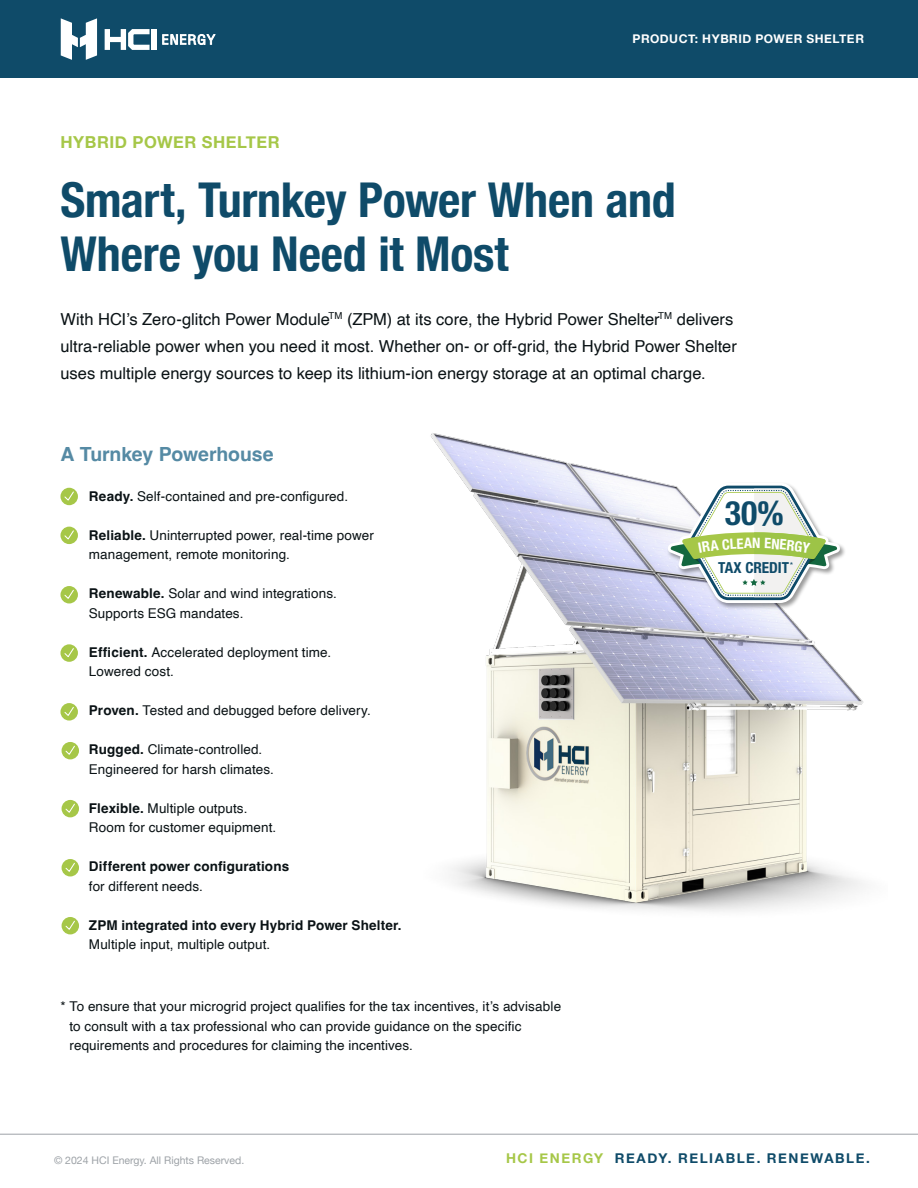
<style>
.page{position:relative;width:918px;height:1188px;background:#fff}
.page>*{position:absolute;margin:0;border:0;box-sizing:border-box;transform-origin:0 0}
.t1{font:700 condensed 48px/54px "Helvetica Neue";letter-spacing:-.005em;color:#0f4b69}
.t2{font:700 condensed 33.6px "Helvetica Neue";color:#0f4b69}
.t3{font:700 19.5px "Helvetica";letter-spacing:-.01em;color:#558aa4}
.t4{font:16.5px/27px "Helvetica";color:#0a1215}
.t5{font:700 16.5px "Helvetica Neue";letter-spacing:.03em;color:#a6c748}
.t6{font:700 condensed 15.3px "Helvetica Neue";letter-spacing:-.005em;color:#0f4b69}
.t7{font:700 condensed 14.4px "Helvetica Neue";color:#fff}
.t8{font:13.5px/19.5px "Helvetica";letter-spacing:.01em;color:#0a1215}
.t9{font:700 13.5px "Helvetica";letter-spacing:.01em;color:#0a1215}
.t10{font:700 13.5px "Helvetica Neue";letter-spacing:.115em;color:#0f4b69}
.t11{font:700 12px "Helvetica Neue";letter-spacing:.045em;color:#fff}
.t12{font:10.5px "Helvetica Neue";color:#9da2a7}
.s1{font-weight:700}
.s2{color:#a6c748}
</style>
<div class="page">
<img style="left:430px;top:433px;width:434px;height:479px">
<div style="left:60px;top:488px;width:18px;height:17px;background:#a6c748;border-radius:50%"></div>
<svg style="left:64px;top:491px;width:10px;height:10px"></svg>
<div style="left:62px;top:742px;width:17px;height:17px;background:#a6c748;border-radius:50%"></div>
<svg style="left:65px;top:745px;width:10px;height:10px"></svg>
<div style="left:60px;top:527px;width:18px;height:17px;background:#a6c748;border-radius:50%"></div>
<svg style="left:63px;top:529px;width:11px;height:11px"></svg>
<div style="left:62px;top:800px;width:17px;height:17px;background:#a6c748;border-radius:50%"></div>
<svg style="left:65px;top:803px;width:10px;height:10px"></svg>
<div style="left:60px;top:586px;width:18px;height:17px;background:#a6c748;border-radius:50%"></div>
<svg style="left:64px;top:589px;width:10px;height:10px"></svg>
<div style="left:62px;top:859px;width:17px;height:17px;background:#a6c748;border-radius:50%"></div>
<svg style="left:65px;top:862px;width:10px;height:10px"></svg>
<div style="left:62px;top:917px;width:17px;height:17px;background:#a6c748;border-radius:50%"></div>
<svg style="left:65px;top:920px;width:10px;height:10px"></svg>
<svg style="left:60px;top:644px;width:18px;height:18px"></svg>
<svg style="left:63px;top:647px;width:12px;height:11px"></svg>
<svg style="left:60px;top:703px;width:18px;height:18px"></svg>
<svg style="left:63px;top:706px;width:12px;height:11px"></svg>
<hr style="left:0;top:1134px;width:918px;height:1px;background:#9da2a7">
<div style="left:0;top:0;width:918px;height:78px;background:#0f4b69"></div>
<div style="left:666px;top:481px;width:181px;height:129px;background:#000;opacity:.4"></div>
<svg style="left:105px;top:29px;width:45px;height:21px"></svg>
<div style="left:152px;top:29px;width:5px;height:21px;background:#fff"></div>
<svg style="left:61px;top:18px;width:36px;height:42px"></svg>
<svg style="left:162px;top:34px;width:53px;height:11px"></svg>
<svg style="left:668px;top:483px;width:172px;height:120px"></svg>
<p class="t11" style="left:633px;top:29px;width:233px">PRODUCT: HYBRID POWER SHELTER</p>
<p class="t5" style="left:60px;top:129px;width:221px">HYBRID POWER SHELTER</p>
<h1 class="t1" style="left:60px;top:169px;width:617px">Smart, Turnkey Power When and<br>Where you Need it Most</h1>
<p class="t4" style="left:60px;top:306px;width:678px">With HCI’s Zero-glitch Power Module<sup>TM</sup> (ZPM) at its core, the Hybrid Power Shelter<sup>TM</sup> delivers ultra-reliable power when you need it most. Whether on- or off-grid, the Hybrid Power Shelter uses multiple energy sources to keep its lithium-ion energy storage at an optimal charge.</p>
<h3 class="t3" style="left:60px;top:442px;width:215px">A Turnkey Powerhouse</h3>
<p class="t8" style="left:89px;top:487px;width:261px"><span class="s1">Ready.</span> Self-contained and pre-configured.</p>
<p class="t8" style="left:89px;top:526px;width:286px"><span class="s1">Reliable.</span> Uninterrupted power, real-time power management, remote monitoring.</p>
<p class="t8" style="left:89px;top:584px;width:249px"><span class="s1">Renewable.</span> Solar and wind integrations.<br>Supports ESG mandates.</p>
<p class="t8" style="left:89px;top:643px;width:244px"><span class="s1">Efficient.</span> Accelerated deployment time.<br>Lowered cost.</p>
<p class="t8" style="left:89px;top:701px;width:284px"><span class="s1">Proven.</span> Tested and debugged before delivery.</p>
<p class="t8" style="left:89px;top:740px;width:187px"><span class="s1">Rugged.</span> Climate-controlled.<br>Engineered for harsh climates.</p>
<p class="t8" style="left:89px;top:799px;width:189px"><span class="s1">Flexible.</span> Multiple outputs.<br>Room for customer equipment.</p>
<p class="t9" style="left:89px;top:858px;width:202px">Different power configurations</p>
<p class="t8" style="left:89px;top:877px;width:116px">for different needs.</p>
<p class="t9" style="left:89px;top:917px;width:314px">ZPM integrated into every Hybrid Power Shelter.</p>
<p class="t8" style="left:89px;top:935px;width:183px">Multiple input, multiple output.</p>
<p class="t8" style="left:69px;top:997px;width:493px;text-indent:-9px">* To ensure that your microgrid project qualifies for the tax incentives, it’s advisable to consult with a tax professional who can provide guidance on the specific requirements and procedures for claiming the incentives.</p>
<h2 class="t2" style="left:725px;top:485px;width:60px">30%</h2>
<p class="t7" style="left:752px;top:531px;width:10px">N</p>
<p class="t6" style="left:718px;top:555px;width:77px">TAX CREDIT<sup>*</sup></p>
<p class="t12" style="left:54px;top:1153px;width:192px">© 2024 HCI Energy. All Rights Reserved.</p>
<p class="t10" style="left:506px;top:1148px;width:365px"><span class="s2">HCI ENERGY</span> READY. RELIABLE. RENEWABLE.</p>
</div>
